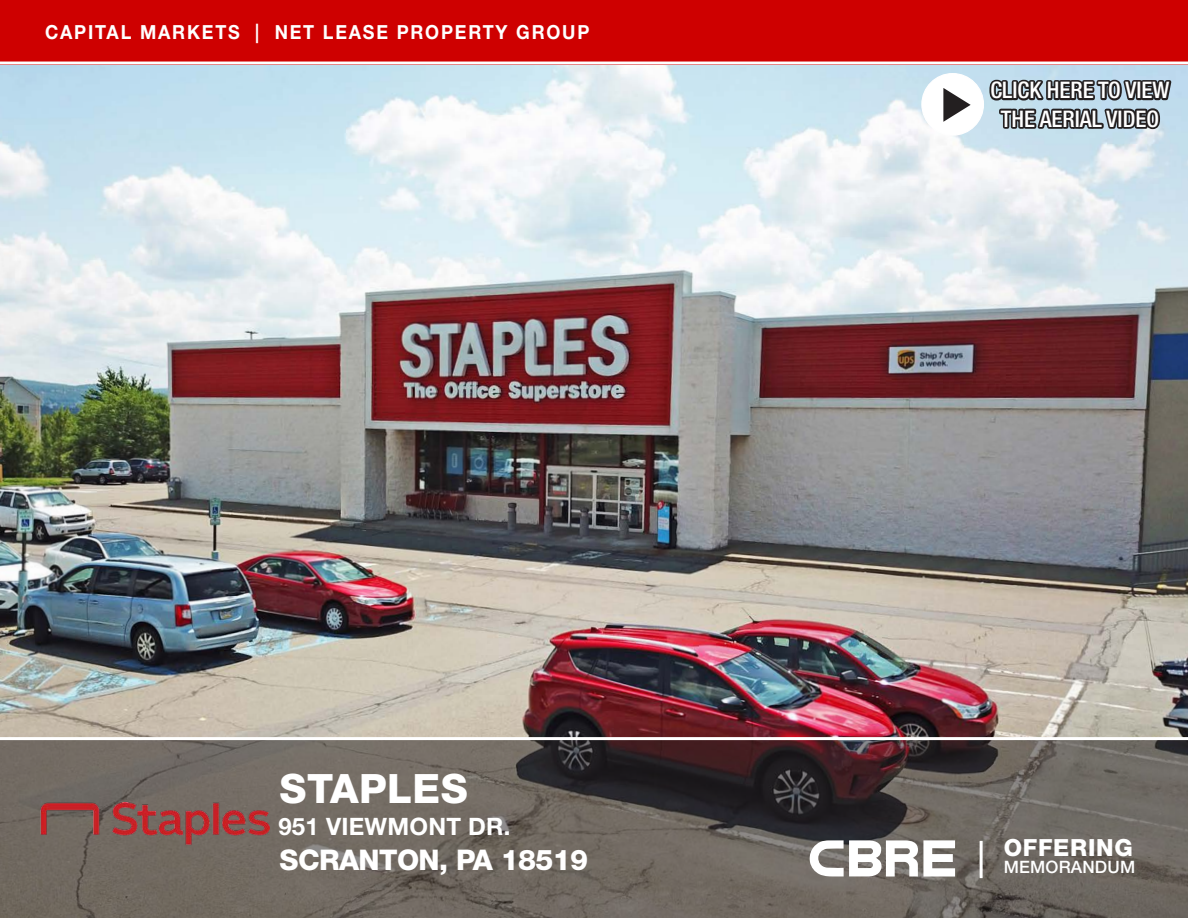
<style>
.page{position:relative;width:1188px;height:918px;background:#fff}
.page>*{position:absolute;margin:0;border:0;box-sizing:border-box;transform-origin:0 0}
.t1{font:800 40.5px "Helvetica Neue LT Std";letter-spacing:.01em;color:#fff}
.t2{font:800 28.5px "Helvetica Neue LT Std";letter-spacing:-.02em;color:#fff}
.t3{font:700 24px "Helvetica Neue LT Std";letter-spacing:.01em;color:#fff}
.t4{font:800 23.7px "Helvetica Neue LT Std";letter-spacing:.03em;color:#fff}
.t5{font:500 condensed 22.8px/28.5px "Helvetica Neue LT Std";color:#fff;text-align:center}
.t6{font:700 19.5px "Helvetica Neue LT Std";letter-spacing:.1em;color:#fff;scale:.93 1}
.t7{font:500 17.1px "Helvetica Neue LT Std";letter-spacing:.01em;color:#fff}
</style>
<div class="page">
<img style="left:0;top:65px;width:1188px;height:672px">
<div style="left:0;top:0;width:1188px;height:64px;background:#ce0000"></div>
<svg style="left:0;top:740px;width:1188px;height:178px;background:#645d58"></svg>
<svg style="left:810px;top:840px;width:145px;height:37px"></svg>
<hr style="left:980px;top:841px;width:3px;height:37px;background:#fff">
<img style="left:38px;top:803px;width:232px;height:44px">
<svg style="left:988px;top:61px;width:186px;height:147px"></svg>
<div style="left:922px;top:74px;width:61px;height:61px;background:#fff;border-radius:50%"></div>
<div style="left:921px;top:73px;width:63px;height:63px;border:1px solid #fff;border-radius:50%"></div>
<svg style="left:943px;top:88px;width:28px;height:34px"></svg>
<hr style="left:0;top:62px;width:1188px;height:3px;background:#fff">
<p class="t6" style="left:45px;top:19px;width:587px">CAPITAL MARKETS | NET LEASE PROPERTY GROUP</p>
<h1 class="t1" style="left:280px;top:765px;width:190px">STAPLES</h1>
<p class="t3" style="left:278px;top:812px;width:234px">951 VIEWMONT DR.</p>
<h2 class="t2" style="left:280px;top:843px;width:310px">SCRANTON, PA 18519</h2>
<p class="t5" style="left:990px;top:76px;width:181px">CLICK HERE TO VIEW<br>THE AERIAL VIDEO</p>
<p class="t4" style="left:1004px;top:834px;width:130px">OFFERING</p>
<p class="t7" style="left:1004px;top:857px;width:133px">MEMORANDUM</p>
</div>
